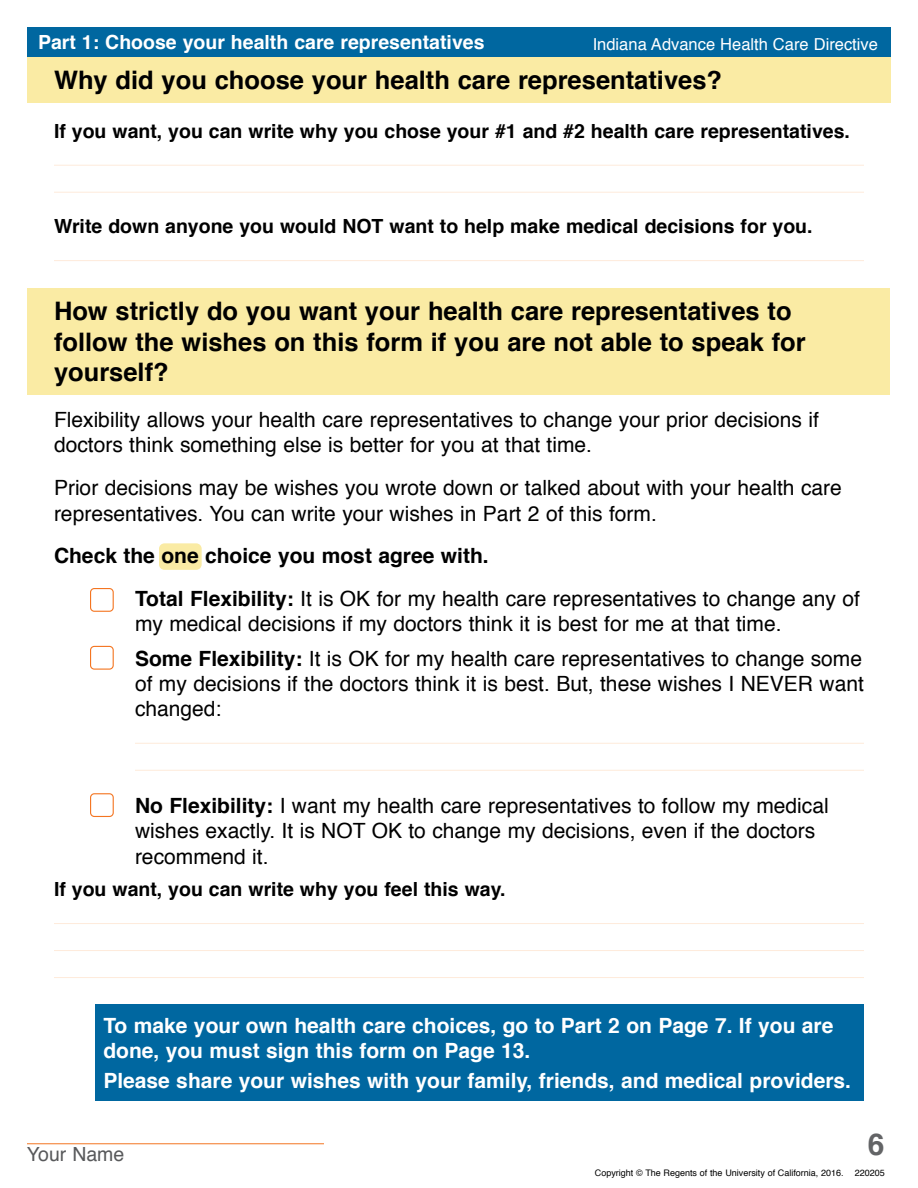
<style>
.page{position:relative;width:918px;height:1188px;background:#fff}
.page>*{position:absolute;margin:0;border:0;box-sizing:border-box;transform-origin:0 0}
.t1{font:700 30px "Helvetica";color:#636466}
.Instruction_1{font:700 25.5px/30.6px "Helvetica";color:#000}
.Paragraph_4{font:21px/25.2px "Helvetica";color:#000}
.Paragraph_1{font:21px/25.2px "Helvetica";color:#000}
.Instruction_2_White{font:700 21px/25.2px "Helvetica";color:#fff}
.Title_3{font:700 21px "Helvetica";color:#000}
.Title_4{font:700 19.5px "Helvetica";color:#000}
.Header_Left{font:700 19.5px "Helvetica";color:#fff}
.t2{font:19.5px "Helvetica";color:#58595b}
.t3{font:16.5px "Helvetica";color:#fff}
.t4{font:9px "Helvetica";color:#000}
.s1{font-weight:700}
</style>
<div class="page">
<div style="left:27px;top:27px;width:864px;height:42px;background:#0067a0"></div>
<hr style="left:27px;top:1143px;width:297px;height:1px;background:#f47521">
<div style="left:159px;top:543px;width:43px;height:27px;background:#faeba4;border-radius:5px"></div>
<hr style="left:135px;top:743px;width:729px;height:1px;background:#feebdb">
<hr style="left:135px;top:770px;width:729px;height:1px;background:#feebdb">
<div style="left:27px;top:288px;width:863px;height:107px;background:#faeba4"></div>
<hr style="left:54px;top:923px;width:810px;height:1px;background:#feebdb">
<hr style="left:54px;top:950px;width:810px;height:1px;background:#feebdb">
<hr style="left:54px;top:977px;width:810px;height:1px;background:#feebdb">
<div style="left:95px;top:1004px;width:769px;height:97px;background:#0067a0"></div>
<hr style="left:54px;top:165px;width:810px;height:1px;background:#feebdb">
<hr style="left:54px;top:192px;width:810px;height:1px;background:#feebdb">
<hr style="left:54px;top:260px;width:810px;height:1px;background:#feebdb">
<div style="left:27px;top:57px;width:864px;height:45px;background:#faeba4"></div>
<div style="left:90px;top:588px;width:24px;height:24px;border:1px solid #f47521;border-radius:4px"></div>
<div style="left:90px;top:646px;width:24px;height:24px;border:1px solid #f47521;border-radius:4px"></div>
<div style="left:90px;top:793px;width:24px;height:24px;border:1px solid #f47521;border-radius:4px"></div>
<p class="Header_Left" style="left:38px;top:27px;width:448px">Part 1: Choose your health care representatives</p>
<p class="Instruction_1" style="left:54px;top:65px;width:670px">Why did you choose your health care representatives?</p>
<p class="Header_Left" style="left:231px;top:27px;width:223px">medical d cision maker</p>
<p class="t3" style="left:593px;top:31px;width:287px">Indiana Advance Health Care Directive</p>
<p class="Instruction_1" style="left:375px;top:65px;width:306px">medical d cision maker?</p>
<p class="Title_4" style="left:54px;top:115px;width:797px">If you want, you can write why you chose your #1 and #2 health care representatives.</p>
<p class="Title_4" style="left:54px;top:211px;width:760px">Write down anyone you would NOT want to help make medical decisions for you.</p>
<p class="Instruction_1" style="left:54px;top:296px;width:753px">How strictly do you want your health care representatives to follow the wishes on this form if you are not able to speak for yourself?</p>
<p class="Paragraph_1" style="left:54px;top:408px;width:767px">Flexibility allows your health care representatives to change your prior decisions if doctors think something else is better for you at that time.</p>
<p class="Paragraph_1" style="left:54px;top:476px;width:789px">Prior decisions may be wishes you wrote down or talked about with your health care representatives. You can write your wishes in Part 2 of this form.</p>
<p class="Title_3" style="left:54px;top:539px;width:436px">Check the one choice you most agree with.</p>
<p class="Paragraph_4" style="left:135px;top:587px;width:727px"><span class="s1">Total Flexibility:</span> It is OK for my health care representatives to change any of my medical decisions if my doctors think it is best for me at that time.</p>
<p class="Paragraph_4" style="left:135px;top:646px;width:730px;text-align:justify"><span class="s1">Some Flexibility:</span> It is OK for my health care representatives to change some of my decisions if the doctors think it is best. But, these wishes I NEVER want changed:</p>
<p class="Paragraph_4" style="left:135px;top:794px;width:695px"><span class="s1">No Flexibility:</span> I want my health care representatives to follow my medical wishes exactly. It is NOT OK to change my decisions, even if the doctors recommend it.</p>
<p class="Title_4" style="left:54px;top:874px;width:453px">If you want, you can write why you feel this way.</p>
<p class="Instruction_2_White" style="left:103px;top:1013px;width:732px">To make your own health care choices, go to Part 2 on Page 7. If you are done, you must sign this form on Page 13.</p>
<p class="Instruction_2_White" style="left:103px;top:1069px;width:749px">Please share your wishes with your family, friends, and medical providers.</p>
<p class="t2" style="left:27px;top:1140px;width:99px">Your Name</p>
<h1 class="t1" style="left:868px;top:1120px;width:18px">6</h1>
<p class="t4" style="left:595px;top:1166px;width:291px">Copyright © The Regents of the University of California, 2016. 220205</p>
</div>
